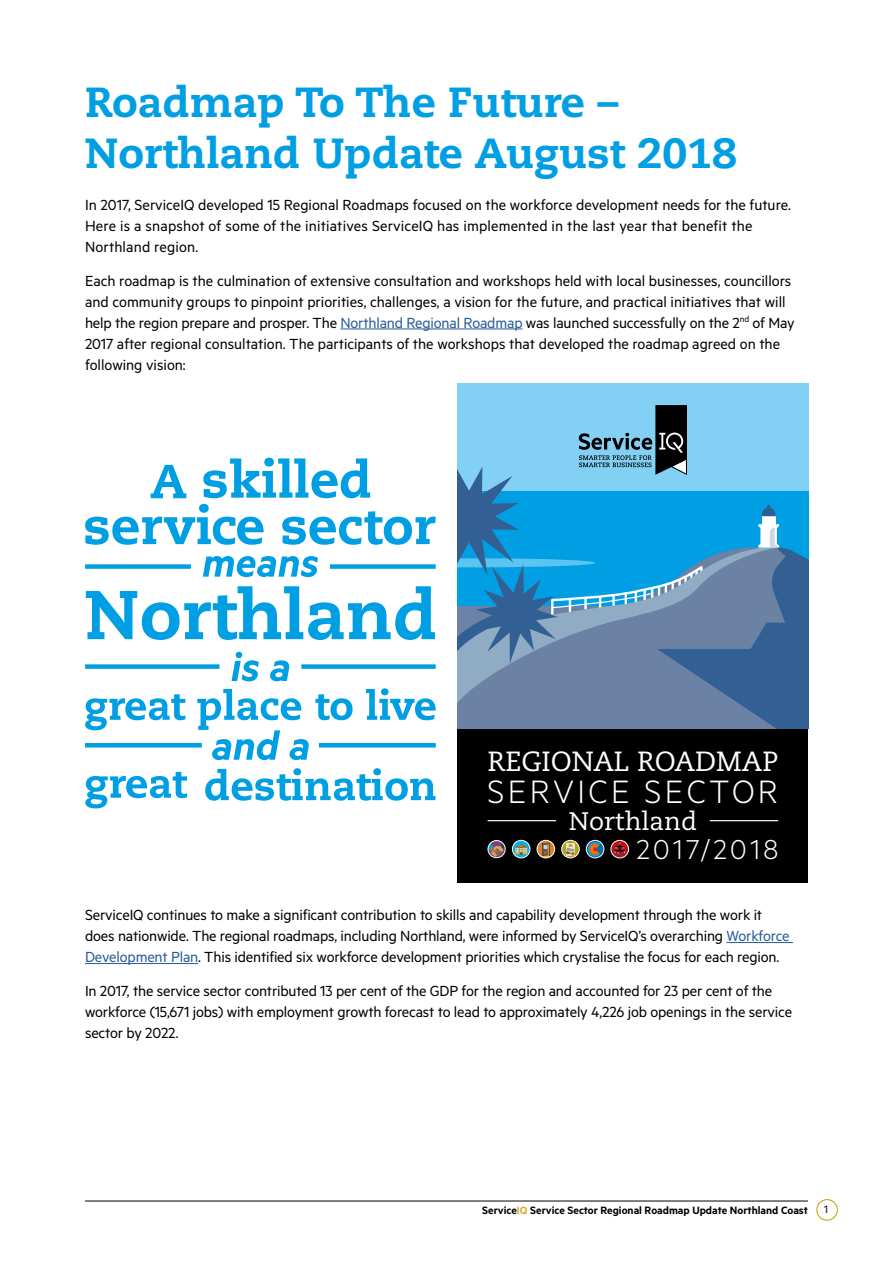
<style>
.page{position:relative;width:893px;height:1263px;background:#fff}
.page>*{position:absolute;margin:0;border:0;box-sizing:border-box;transform-origin:0 0}
.t1{font:800 42px/50.4px "Caecilia LT Std";color:#009fe3}
.t2{font:300 36.45px "Metric";letter-spacing:.09em;color:#fff}
.t3{font:300 30.75px "Metric";letter-spacing:.105em;color:#fff}
.t4{font:27.75px "Caecilia LT Std";color:#fff}
.t5{font:25.35px "Caecilia LT Std";color:#fff}
.t6{font:16.5px/21px "Metric";letter-spacing:-.01em;color:#000}
.t7{font:600 12px "Metric";color:#000}
.t8{font:12px "Metric";color:#000}
.s1{color:#275b9b}
.s2{color:#d5ac33}
</style>
<div class="page">
<div style="left:816px;top:1199px;width:22px;height:21px;border:1px solid #cb9700;border-radius:50%"></div>
<hr style="left:85px;top:1200px;width:723px;height:1px;background:#000">
<hr style="left:340px;top:329px;width:182px;height:1px;background:#275b9b">
<hr style="left:726px;top:942px;width:67px;height:1px;background:#275b9b">
<hr style="left:85px;top:963px;width:113px;height:1px;background:#275b9b">
<svg style="left:151px;top:465px;width:35px;height:33px"></svg>
<svg style="left:203px;top:458px;width:167px;height:40px"></svg>
<svg style="left:85px;top:504px;width:179px;height:41px"></svg>
<svg style="left:282px;top:511px;width:154px;height:34px"></svg>
<svg style="left:86px;top:586px;width:349px;height:54px"></svg>
<svg style="left:85px;top:694px;width:101px;height:36px"></svg>
<svg style="left:315px;top:694px;width:38px;height:26px"></svg>
<svg style="left:366px;top:688px;width:70px;height:32px"></svg>
<svg style="left:85px;top:772px;width:102px;height:36px"></svg>
<svg style="left:205px;top:768px;width:230px;height:33px"></svg>
<svg style="left:203px;top:556px;width:115px;height:21px"></svg>
<svg style="left:232px;top:652px;width:27px;height:29px"></svg>
<svg style="left:270px;top:660px;width:19px;height:21px"></svg>
<svg style="left:197px;top:689px;width:112px;height:71px"></svg>
<div style="left:301px;top:664px;width:135px;height:5px;background:#009fe3"></div>
<div style="left:85px;top:664px;width:134px;height:5px;background:#009fe3"></div>
<div style="left:85px;top:564px;width:106px;height:5px;background:#009fe3"></div>
<div style="left:330px;top:564px;width:106px;height:5px;background:#009fe3"></div>
<hr style="left:85px;top:743px;width:117px;height:4px;background:#009fe3">
<hr style="left:319px;top:743px;width:117px;height:4px;background:#009fe3">
<div style="left:457px;top:728px;width:351px;height:154px;background:#000"></div>
<svg style="left:562px;top:840px;width:17px;height:18px"></svg>
<svg style="left:566px;top:843px;width:9px;height:13px"></svg>
<div style="left:561px;top:840px;width:19px;height:18px;border:1px solid #fff;border-radius:50%"></div>
<svg style="left:611px;top:840px;width:17px;height:18px"></svg>
<svg style="left:614px;top:842px;width:12px;height:13px"></svg>
<div style="left:610px;top:840px;width:19px;height:18px;border:1px solid #fff;border-radius:50%"></div>
<svg style="left:512px;top:840px;width:18px;height:18px"></svg>
<svg style="left:515px;top:843px;width:12px;height:12px"></svg>
<div style="left:512px;top:840px;width:18px;height:18px;border:1px solid #fff;border-radius:50%"></div>
<svg style="left:537px;top:840px;width:18px;height:16px"></svg>
<div style="left:537px;top:840px;width:18px;height:18px;border:1px solid #fff;border-radius:50%"></div>
<svg style="left:586px;top:840px;width:18px;height:18px"></svg>
<svg style="left:587px;top:841px;width:13px;height:16px"></svg>
<div style="left:586px;top:840px;width:18px;height:18px;border:1px solid #fff;border-radius:50%"></div>
<svg style="left:488px;top:843px;width:17px;height:14px"></svg>
<div style="left:488px;top:840px;width:18px;height:18px;border:1px solid #fff;border-radius:50%"></div>
<hr style="left:488px;top:820px;width:68px;height:1px;background:#fff">
<hr style="left:710px;top:820px;width:68px;height:1px;background:#fff">
<div style="left:457px;top:384px;width:351px;height:344px;background:#83d0f5"></div>
<div style="left:457px;top:491px;width:351px;height:230px;background:#009fe3"></div>
<div style="left:786px;top:548px;width:22px;height:180px;background:#326094"></div>
<svg style="left:457px;top:548px;width:329px;height:180px;background:#5e79a0"></svg>
<svg style="left:457px;top:548px;width:319px;height:161px;background:#627ea4"></svg>
<div style="left:762px;top:516px;width:13px;height:10px;background:#fff"></div>
<svg style="left:762px;top:505px;width:13px;height:11px"></svg>
<svg style="left:758px;top:524px;width:21px;height:24px"></svg>
<svg style="left:457px;top:405px;width:247px;height:258px"></svg>
<h1 class="t1" style="left:85px;top:78px;width:653px">Roadmap To The Future –<br>Northland Update August 2018</h1>
<p class="t6" style="left:85px;top:194px;width:707px">In 2017, ServiceIQ developed 15 Regional Roadmaps focused on the workforce development needs for the future.<br>Here is a snapshot of some of the initiatives ServiceIQ has implemented in the last year that benefit the<br>Northland region.</p>
<p class="t6" style="left:85px;top:270px;width:711px">Each roadmap is the culmination of extensive consultation and workshops held with local businesses, councillors and community groups to pinpoint priorities, challenges, a vision for the future, and practical initiatives that will help the region prepare and prosper. The <span class="s1">Northland Regional Roadmap</span> was launched successfully on the 2<sup>nd</sup> of May 2017 after regional consultation. The participants of the workshops that developed the roadmap agreed on the following vision:</p>
<h3 class="t4" style="left:488px;top:745px;width:292px">REGIONAL ROADMAP</h3>
<h2 class="t2" style="left:488px;top:770px;width:292px">SERVICE SECTOR</h2>
<h3 class="t5" style="left:569px;top:807px;width:130px">Northland</h3>
<h3 class="t3" style="left:636px;top:831px;width:143px">2017/2018</h3>
<p class="t6" style="left:85px;top:904px;width:706px">ServiceIQ continues to make a significant contribution to skills and capability development through the work it does nationwide. The regional roadmaps, including Northland, were informed by ServiceIQ’s overarching <span class="s1">Workforce<br>Development Plan</span>. This identified six workforce development priorities which crystalise the focus for each region.</p>
<p class="t6" style="left:85px;top:980px;width:709px">In 2017, the service sector contributed 13 per cent of the GDP for the region and accounted for 23 per cent of the workforce (15,671 jobs) with employment growth forecast to lead to approximately 4,226 job openings in the service sector by 2022.</p>
<p class="t7" style="left:482px;top:1203px;width:327px">Service<span class="s2">IQ</span> Service Sector Regional Roadmap Update Northland Coast</p>
<p class="t8" style="left:824px;top:1202px;width:5px">1</p>
</div>
